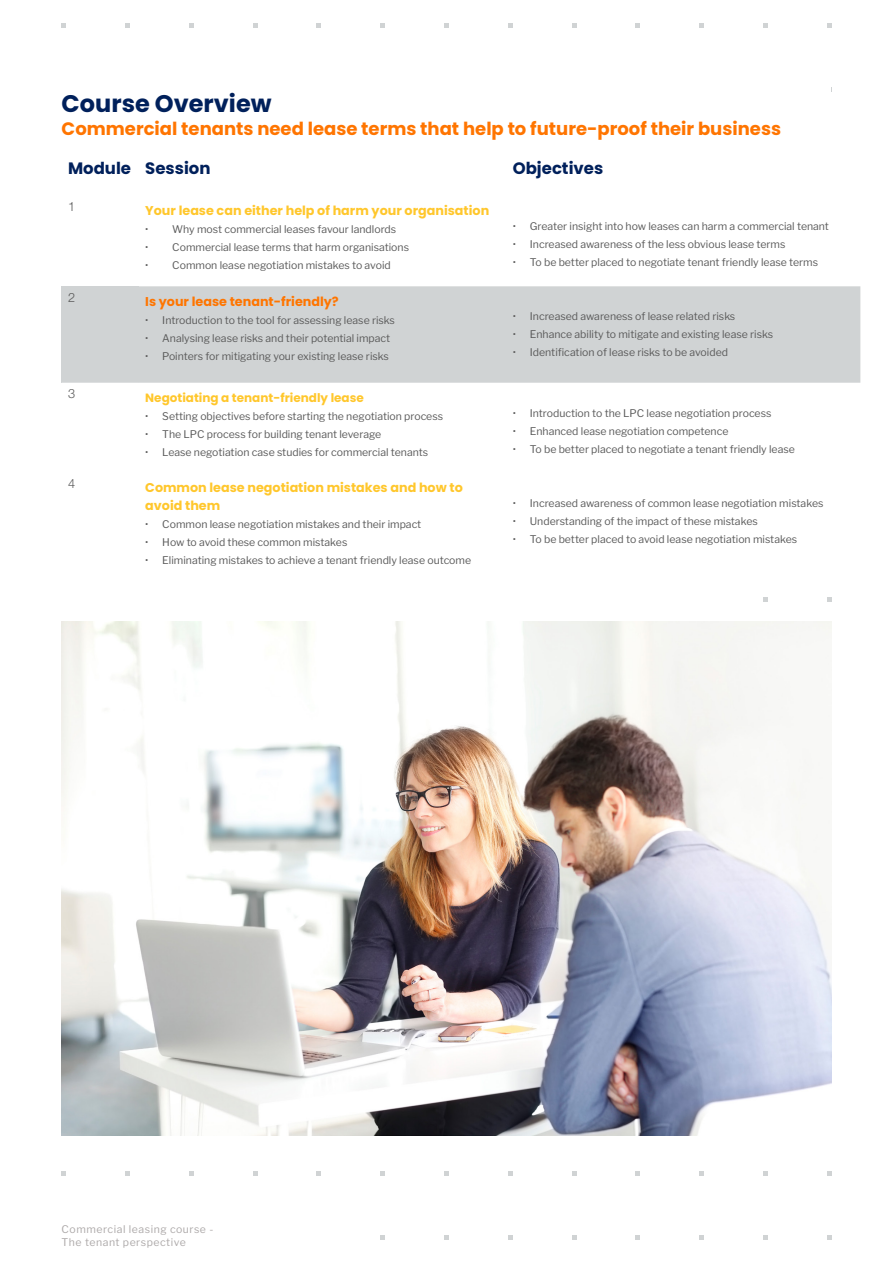
<style>
.page{position:relative;width:893px;height:1263px;background:#fff}
.page>*{position:absolute;margin:0;border:0;box-sizing:border-box;transform-origin:0 0}
.t1{font:700 24px "Poppins";color:#00205b}
.t2{font:700 18px "Poppins";color:#ff7500}
.t3{font:700 16.5px "Poppins";color:#00205b}
.t4{font:700 12.75px/18px "Poppins";color:#ffc72c}
.t5{font:700 12.75px "Poppins";color:#ff7500}
.t6{font:300 12.75px "Helvetica Neue LT Std";color:#5a5a5a}
.t7{font:700 12px "Poppins";color:#ffc72c}
.t8{font:100 10.5px "Libre Franklin";color:#5a5a5a}
.t9{font:100 10.5px/12.6px "Libre Franklin";letter-spacing:.05em;color:#ada9a9}
</style>
<div class="page">
<svg style="left:62px;top:23px;width:4px;height:5px"></svg>
<svg style="left:125px;top:23px;width:5px;height:5px"></svg>
<svg style="left:189px;top:23px;width:4px;height:5px"></svg>
<svg style="left:253px;top:23px;width:4px;height:5px"></svg>
<svg style="left:317px;top:23px;width:4px;height:5px"></svg>
<svg style="left:381px;top:23px;width:4px;height:5px"></svg>
<svg style="left:444px;top:23px;width:5px;height:5px"></svg>
<svg style="left:508px;top:23px;width:4px;height:5px"></svg>
<svg style="left:572px;top:23px;width:4px;height:5px"></svg>
<svg style="left:636px;top:23px;width:4px;height:5px"></svg>
<svg style="left:699px;top:23px;width:5px;height:5px"></svg>
<svg style="left:763px;top:23px;width:4px;height:5px"></svg>
<svg style="left:827px;top:23px;width:4px;height:5px"></svg>
<svg style="left:763px;top:597px;width:4px;height:5px"></svg>
<svg style="left:827px;top:597px;width:4px;height:5px"></svg>
<svg style="left:62px;top:1171px;width:4px;height:5px"></svg>
<svg style="left:125px;top:1171px;width:5px;height:5px"></svg>
<svg style="left:189px;top:1171px;width:4px;height:5px"></svg>
<svg style="left:253px;top:1171px;width:4px;height:5px"></svg>
<svg style="left:317px;top:1171px;width:4px;height:5px"></svg>
<svg style="left:381px;top:1171px;width:4px;height:5px"></svg>
<svg style="left:444px;top:1171px;width:5px;height:5px"></svg>
<svg style="left:508px;top:1171px;width:4px;height:5px"></svg>
<svg style="left:572px;top:1171px;width:4px;height:5px"></svg>
<svg style="left:636px;top:1171px;width:4px;height:5px"></svg>
<svg style="left:699px;top:1171px;width:5px;height:5px"></svg>
<svg style="left:763px;top:1171px;width:4px;height:5px"></svg>
<svg style="left:827px;top:1171px;width:4px;height:5px"></svg>
<svg style="left:381px;top:1235px;width:4px;height:4px"></svg>
<svg style="left:444px;top:1235px;width:5px;height:4px"></svg>
<svg style="left:508px;top:1235px;width:4px;height:4px"></svg>
<svg style="left:572px;top:1235px;width:4px;height:4px"></svg>
<svg style="left:636px;top:1235px;width:4px;height:4px"></svg>
<svg style="left:699px;top:1235px;width:5px;height:4px"></svg>
<svg style="left:763px;top:1235px;width:4px;height:4px"></svg>
<svg style="left:827px;top:1235px;width:4px;height:4px"></svg>
<div style="left:62px;top:286px;width:77px;height:97px;background:#d0d3d4"></div>
<div style="left:139px;top:286px;width:721px;height:97px;background:#d0d3d4"></div>
<img style="left:62px;top:622px;width:769px;height:513px">
<h1 class="t1" style="left:62px;top:90px;width:211px">Course Overview</h1>
<h2 class="t2" style="left:62px;top:118px;width:721px">Commercial tenants need lease terms that help to future-proof their business</h2>
<h3 class="t3" style="left:68px;top:159px;width:144px">Module Session</h3>
<h3 class="t3" style="left:513px;top:159px;width:92px">Objectives</h3>
<p class="t6" style="left:68px;top:199px;width:9px">1</p>
<p class="t4" style="left:145px;top:202px;width:345px">Your lease can either help of harm your organisation</p>
<p class="t8" style="left:145px;top:221px;width:252px">• Why most commercial leases favour landlords</p>
<p class="t8" style="left:145px;top:239px;width:265px">• Commercial lease terms that harm organisations</p>
<p class="t8" style="left:145px;top:257px;width:247px">• Common lease negotiation mistakes to avoid</p>
<p class="t8" style="left:513px;top:218px;width:318px">• Greater insight into how leases can harm a commercial tenant</p>
<p class="t8" style="left:513px;top:236px;width:274px">• Increased awareness of the less obvious lease terms</p>
<p class="t8" style="left:513px;top:254px;width:307px">• To be better placed to negotiate tenant friendly lease terms</p>
<p class="t6" style="left:68px;top:289px;width:9px">2</p>
<p class="t5" style="left:145px;top:294px;width:195px">Is your lease tenant-friendly?</p>
<p class="t8" style="left:145px;top:312px;width:251px">• Introduction to the tool for assessing lease risks</p>
<p class="t8" style="left:145px;top:330px;width:246px">• Analysing lease risks and their potential impact</p>
<p class="t8" style="left:145px;top:348px;width:245px">• Pointers for mitigating your existing lease risks</p>
<p class="t6" style="left:68px;top:386px;width:9px">3</p>
<p class="t7" style="left:145px;top:390px;width:220px">Negotiating a tenant-friendly lease</p>
<p class="t8" style="left:145px;top:408px;width:299px">• Setting objectives before starting the negotiation process</p>
<p class="t8" style="left:145px;top:426px;width:238px">• The LPC process for building tenant leverage</p>
<p class="t8" style="left:145px;top:444px;width:284px">• Lease negotiation case studies for commercial tenants</p>
<p class="t6" style="left:68px;top:475px;width:9px">4</p>
<p class="t4" style="left:145px;top:478px;width:319px">Common lease negotiation mistakes and how to avoid them</p>
<p class="t8" style="left:145px;top:516px;width:278px">• Common lease negotiation mistakes and their impact</p>
<p class="t8" style="left:145px;top:534px;width:204px">• How to avoid these common mistakes</p>
<p class="t8" style="left:145px;top:552px;width:327px">• Eliminating mistakes to achieve a tenant friendly lease outcome</p>
<p class="t8" style="left:513px;top:308px;width:224px">• Increased awareness of lease related risks</p>
<p class="t8" style="left:513px;top:326px;width:262px">• Enhance ability to mitigate and existing lease risks</p>
<p class="t8" style="left:513px;top:344px;width:217px">• Identification of lease risks to be avoided</p>
<p class="t8" style="left:513px;top:405px;width:260px">• Introduction to the LPC lease negotiation process</p>
<p class="t8" style="left:513px;top:423px;width:217px">• Enhanced lease negotiation competence</p>
<p class="t8" style="left:513px;top:441px;width:284px">• To be better placed to negotiate a tenant friendly lease</p>
<p class="t8" style="left:513px;top:494px;width:312px">• Increased awareness of common lease negotiation mistakes</p>
<p class="t8" style="left:513px;top:512px;width:246px">• Understanding of the impact of these mistakes</p>
<p class="t8" style="left:513px;top:530px;width:286px">• To be better placed to avoid lease negotiation mistakes</p>
<p class="t9" style="left:62px;top:1222px;width:153px">Commercial leasing course -<br>The tenant perspective</p>
</div>
